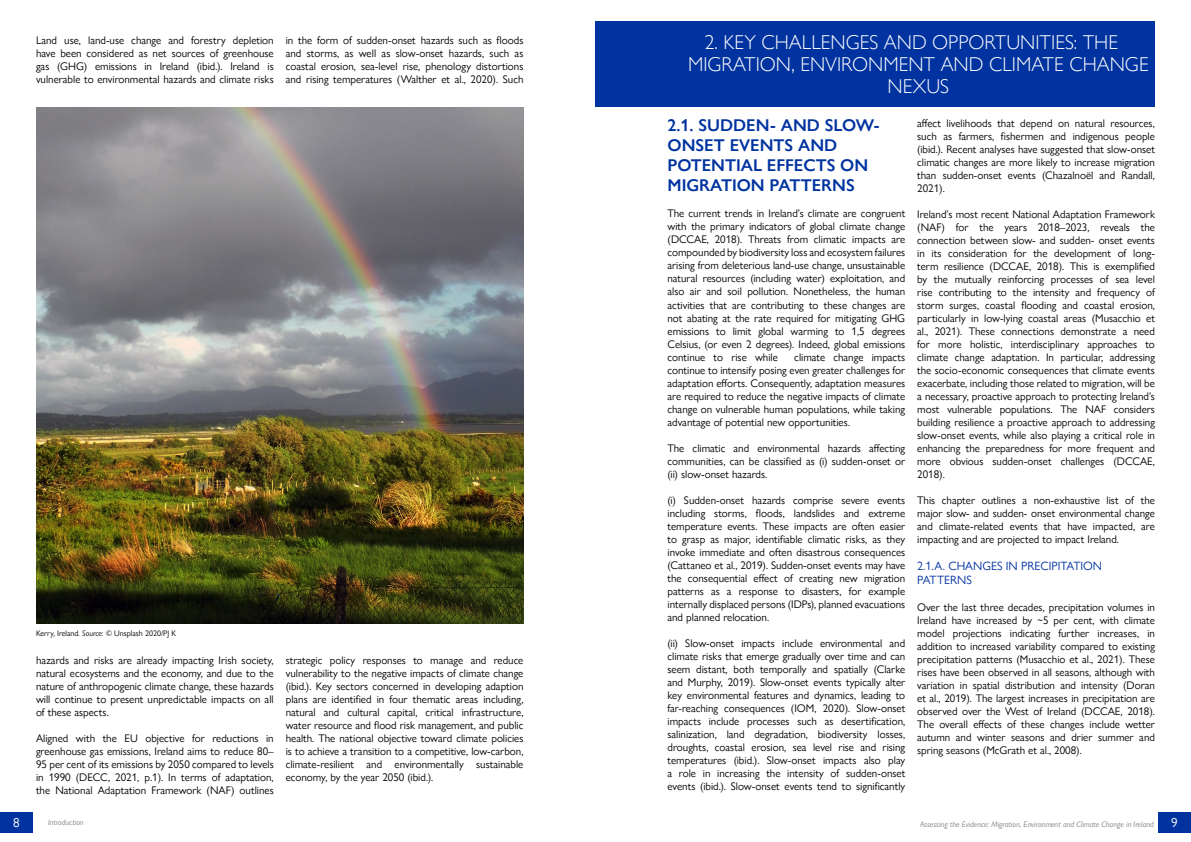
<style>
.page{position:relative;width:1191px;height:842px;background:#fff}
.page>*{position:absolute;margin:0;border:0;box-sizing:border-box;transform-origin:0 0}
.t1{font:300 20px "Gill Sans Nova";color:#fff}
.t2{font:600 17px/20px "Gill Sans Nova";color:#0033a0}
.t3{font:13px "Gill Sans Nova";color:#fff}
.t4{font:12px/14px "Gill Sans Nova";color:#0033a0}
.t5{font:11px/13px "Gill Sans Nova";color:#000;text-align:justify}
.t6{font:italic 8px "Gill Sans Nova";color:#808080}
.t7{font:8px "Gill Sans Nova";color:#000}
.s1{font-style:italic}
</style>
<div class="page">
<div style="left:0;top:812px;width:33px;height:21px;background:#0033a0"></div>
<div style="left:1158px;top:812px;width:33px;height:21px;background:#0033a0"></div>
<div style="left:595px;top:21px;width:560px;height:86px;background:#0033a0"></div>
<img style="left:36px;top:107px;width:487px;height:516px">
<p class="t5" style="left:36px;top:34px;width:239px">Land use, land-use change and forestry depletion have been considered as net sources of greenhouse gas (GHG) emissions in Ireland (ibid.). Ireland is vulnerable to environmental hazards and climate risks</p>
<p class="t5" style="left:286px;top:34px;width:239px">in the form of sudden-onset hazards such as floods and storms, as well as slow-onset hazards, such as coastal erosion, sea-level rise, phenology distortions and rising temperatures (Walther et al., 2020). Such</p>
<p class="t7" style="left:36px;top:629px;width:142px">Kerry, Ireland<span class="s1">. Source</span>: © Unsplash 2020/PJ K</p>
<p class="t5" style="left:36px;top:653px;width:239px">hazards and risks are already impacting Irish society, natural ecosystems and the economy, and due to the nature of anthropogenic climate change, these hazards will continue to present unpredictable impacts on all of these aspects.</p>
<p class="t5" style="left:36px;top:731px;width:239px">Aligned with the EU objective for reductions in greenhouse gas emissions, Ireland aims to reduce 80– 95 per cent of its emissions by 2050 compared to levels in 1990 (DECC, 2021, p.1). In terms of adaptation, the National Adaptation Framework (NAF) outlines</p>
<p class="t5" style="left:286px;top:653px;width:239px">strategic policy responses to manage and reduce vulnerability to the negative impacts of climate change (ibid.). Key sectors concerned in developing adaption plans are identified in four thematic areas including, natural and cultural capital, critical infrastructure, water resource and flood risk management, and public health. The national objective toward climate policies is to achieve a transition to a competitive, low-carbon, climate-resilient and environmentally sustainable economy, by the year 2050 (ibid.).</p>
<h1 class="t1" style="left:704px;top:30px;width:415px">2. KEY CHALLENGES AND OPPORTUNITIES: THE</h1>
<h1 class="t1" style="left:688px;top:52px;width:462px">MIGRATION, ENVIRONMENT AND CLIMATE CHANGE</h1>
<h1 class="t1" style="left:887px;top:74px;width:63px">NEXUS</h1>
<h2 class="t2" style="left:667px;top:116px;width:214px">2.1. SUDDEN- AND SLOW-<br>ONSET EVENTS AND<br>POTENTIAL EFFECTS ON<br>MIGRATION PATTERNS</h2>
<p class="t5" style="left:667px;top:207px;width:239px">The current trends in Ireland’s climate are congruent with the primary indicators of global climate change (DCCAE, 2018). Threats from climatic impacts are compounded by biodiversity loss and ecosystem failures arising from deleterious land-use change, unsustainable natural resources (including water) exploitation, and also air and soil pollution. Nonetheless, the human activities that are contributing to these changes are not abating at the rate required for mitigating GHG emissions to limit global warming to 1,5 degrees Celsius, (or even 2 degrees). Indeed, global emissions continue to rise while</p>
<p class="t5" style="left:667px;top:350px;width:239px;text-indent:127px">climate change impacts continue to intensify posing even greater challenges for adaptation efforts. Consequently, adaptation measures are required to reduce the negative impacts of climate change on vulnerable human populations, while taking advantage of potential new opportunities.</p>
<p class="t5" style="left:667px;top:441px;width:239px">The climatic and environmental hazards affecting communities, can be classified as (i) sudden-onset or (ii) slow-onset hazards.</p>
<p class="t5" style="left:667px;top:493px;width:239px">(i) Sudden-onset hazards comprise severe events including storms, floods, landslides and extreme temperature events. These impacts are often easier to grasp as major, identifiable climatic risks, as they invoke immediate and often disastrous consequences (Cattaneo et al., 2019). Sudden-onset events may have the consequential effect of creating new migration patterns as a response to disasters, for example internally displaced persons (IDPs), planned evacuations and planned relocation.</p>
<p class="t5" style="left:667px;top:636px;width:239px">(ii) Slow-onset impacts include environmental and climate risks that emerge gradually over time and can seem distant, both temporally and spatially (Clarke and Murphy, 2019). Slow-onset events typically alter key environmental features and dynamics, leading to far-reaching consequences (IOM, 2020). Slow-onset impacts include processes such as desertification, salinization, land degradation, biodiversity losses, droughts, coastal erosion, sea level rise and rising temperatures (ibid.). Slow-onset impacts also play a role in increasing the intensity of sudden-onset events (ibid.). Slow-onset events tend to significantly</p>
<p class="t5" style="left:917px;top:117px;width:239px">affect livelihoods that depend on natural resources, such as farmers, fishermen and indigenous people (ibid.). Recent analyses have suggested that slow-onset climatic changes are more likely to increase migration than sudden-onset events (Chazalnoël and Randall, 2021).</p>
<p class="t5" style="left:917px;top:208px;width:239px">Ireland’s most recent National Adaptation Framework (NAF) for the years 2018–2023, reveals the connection between slow- and sudden- onset events in its consideration for the development of long&shy;term resilience (DCCAE, 2018). This is exemplified by the mutually reinforcing processes of sea level rise contributing to the intensity and frequency of storm surges, coastal flooding and coastal erosion, particularly in low-lying coastal areas (Musacchio et al., 2021). These connections demonstrate a need for more holistic, interdisciplinary approaches to climate change adaptation. In particular, addressing the socio-economic consequences that climate events exacerbate, including those related to migration, will be a necessary, proactive approach to protecting Ireland’s most vulnerable populations. The NAF considers building resilience a proactive approach to addressing slow-onset events, while also playing a critical role in enhancing the preparedness for more frequent and more obvious sudden-onset challenges (DCCAE, 2018).</p>
<p class="t5" style="left:917px;top:494px;width:239px">This chapter outlines a non-exhaustive list of the major slow- and sudden- onset environmental change and climate-related events that have impacted, are impacting and are projected to impact Ireland.</p>
<p class="t4" style="left:917px;top:559px;width:186px">2.1.A. CHANGES IN PRECIPITATION<br>PATTERNS</p>
<p class="t5" style="left:917px;top:601px;width:239px">Over the last three decades, precipitation volumes in Ireland have increased by ~5 per cent, with climate model projections indicating further increases, in addition to increased variability compared to existing precipitation patterns (Musacchio et al., 2021). These rises have been observed in all seasons, although with variation in spatial distribution and intensity (Doran et al., 2019). The largest increases in precipitation are observed over the West of Ireland (DCCAE, 2018).<br>The overall effects of these changes include wetter autumn and winter seasons and drier summer and spring seasons (McGrath et al., 2008).</p>
<p class="t3" style="left:13px;top:815px;width:8px">8</p>
<p class="t6" style="left:920px;top:819px;width:235px">Assessing the Evidence: Migration, Environment and Climate Change in Ireland</p>
<p class="t3" style="left:1171px;top:815px;width:8px">9</p>
<p class="t6" style="left:48px;top:818px;width:37px">Introduction</p>
</div>
